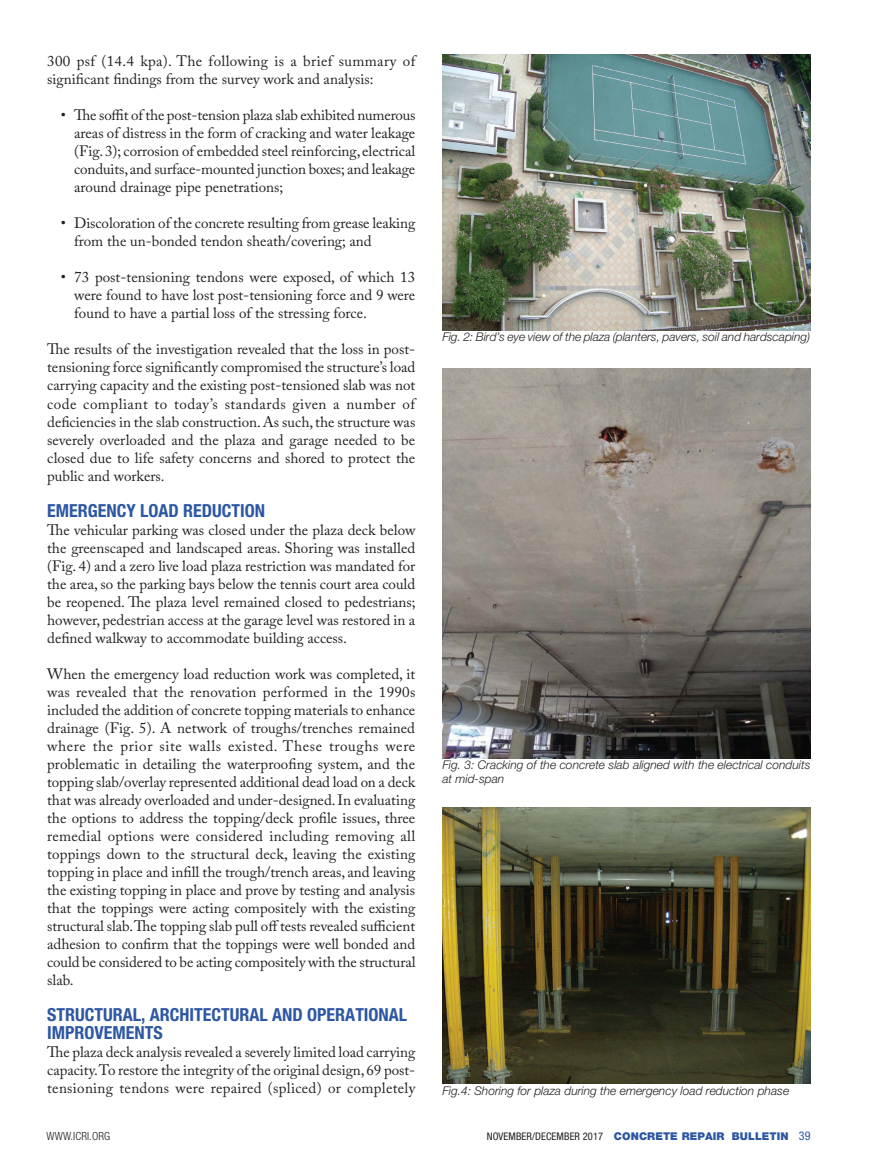
<style>
.page{position:relative;width:878px;height:1175px;background:#fff}
.page>*{position:absolute;margin:0;border:0;box-sizing:border-box;transform-origin:0 0}
.Body_first-no_indent{font:700 condensed 18px/18px "Helvetica Neue LT Std";color:#2d57a2}
.Body_first-no_indent-2{font:15px/18px "Adobe Caslon Pro";color:#231f20;text-align:justify}
.Body_first-no_indent-3{font:italic 300 12px/13.5px "Helvetica Neue LT Std";color:#231f20}
.t1{font:300 condensed 11.25px "Helvetica Neue LT Std";letter-spacing:.01em;color:#231f20}
.t2{font:900 10.8px "Helvetica Neue LT Std";letter-spacing:.01em;color:#2d57a2}
.s1{font-weight:400;font-stretch:condensed;font-size:10.5px;color:#231f20}
.s2{font-weight:400;font-stretch:condensed;font-size:12px}
</style>
<div class="page">
<img style="left:442px;top:54px;width:368px;height:276px">
<img style="left:442px;top:369px;width:368px;height:389px">
<img style="left:442px;top:807px;width:368px;height:276px">
<p class="Body_first-no_indent-2" style="left:47px;top:52px;width:369px">300 psf (14.4 kpa). The following is a brief summary of significant findings from the survey work and analysis:</p>
<p class="Body_first-no_indent-2" style="left:74px;top:106px;width:343px;text-indent:-14px">• The soffit of the post-tension plaza slab exhibited numerous areas of distress in the form of cracking and water leakage (Fig. 3); corrosion of embedded steel reinforcing, electrical conduits, and surface-mounted junction boxes; and leakage around drainage pipe penetrations;</p>
<p class="Body_first-no_indent-2" style="left:74px;top:214px;width:342px;text-indent:-14px">• Discoloration of the concrete resulting from grease leaking from the un-bonded tendon sheath/covering; and</p>
<p class="Body_first-no_indent-2" style="left:74px;top:268px;width:342px;text-indent:-14px">• 73 post-tensioning tendons were exposed, of which 13 were found to have lost post-tensioning force and 9 were found to have a partial loss of the stressing force.</p>
<p class="Body_first-no_indent-2" style="left:47px;top:340px;width:369px">The results of the investigation revealed that the loss in post&shy;tensioning force significantly compromised the structure’s load carrying capacity and the existing post-tensioned slab was not code compliant to today’s standards given a number of deficiencies in the slab construction. As such, the structure was severely overloaded and the plaza and garage needed to be closed due to life safety concerns and shored to protect the public and workers.</p>
<p class="Body_first-no_indent" style="left:47px;top:501px;width:219px">EMERGENCY LOAD REDUCTION</p>
<p class="Body_first-no_indent-2" style="left:47px;top:520px;width:370px">The vehicular parking was closed under the plaza deck below the greenscaped and landscaped areas. Shoring was installed (Fig. 4) and a zero live load plaza restriction was mandated for the area, so the parking bays below the tennis court area could be reopened. The plaza level remained closed to pedestrians; however, pedestrian access at the garage level was restored in a defined walkway to accommodate building access.</p>
<p class="Body_first-no_indent-2" style="left:47px;top:664px;width:370px">When the emergency load reduction work was completed, it was revealed that the renovation performed in the 1990s included the addition of concrete topping materials to enhance drainage (Fig. 5). A network of troughs/trenches remained where the prior site walls existed. These troughs were problematic in detailing the waterproofing system, and the topping slab/overlay represented additional dead load on a deck that was already overloaded and under-designed. In evaluating the options to address the topping/deck profile issues, three remedial options were considered including removing all toppings down to the structural deck, leaving the existing topping in place and infill the trough/trench areas, and leaving the existing topping in place and prove by testing and analysis that the toppings were acting compositely with the existing structural slab. The topping slab pull off tests revealed sufficient adhesion to confirm that the toppings were well bonded and could be considered to be acting compositely with the structural slab.</p>
<p class="Body_first-no_indent" style="left:47px;top:1005px;width:361px">STRUCTURAL, ARCHITECTURAL AND OPERATIONAL<br>IMPROVEMENTS</p>
<p class="Body_first-no_indent-2" style="left:47px;top:1042px;width:370px">The plaza deck analysis revealed a severely limited load carrying capacity. To restore the integrity of the original design, 69 post&shy;tensioning tendons were repaired (spliced) or completely</p>
<p class="Body_first-no_indent-3" style="left:442px;top:330px;width:369px">Fig. 2: Bird’s eye view of the plaza (planters, pavers, soil and hardscaping)</p>
<p class="Body_first-no_indent-3" style="left:442px;top:758px;width:369px">Fig. 3: Cracking of the concrete slab aligned with the electrical conduits at mid-span</p>
<p class="Body_first-no_indent-3" style="left:442px;top:1084px;width:348px">Fig.4: Shoring for plaza during the emergency load reduction phase</p>
<p class="t1" style="left:46px;top:1129px;width:65px">WWW.ICRI.ORG</p>
<p class="t2" style="left:486px;top:1130px;width:325px"><span class="s1">NOVEMBER/DECEMBER 2017</span> CONCRETE REPAIR BULLETIN <span class="s2">39</span></p>
</div>
